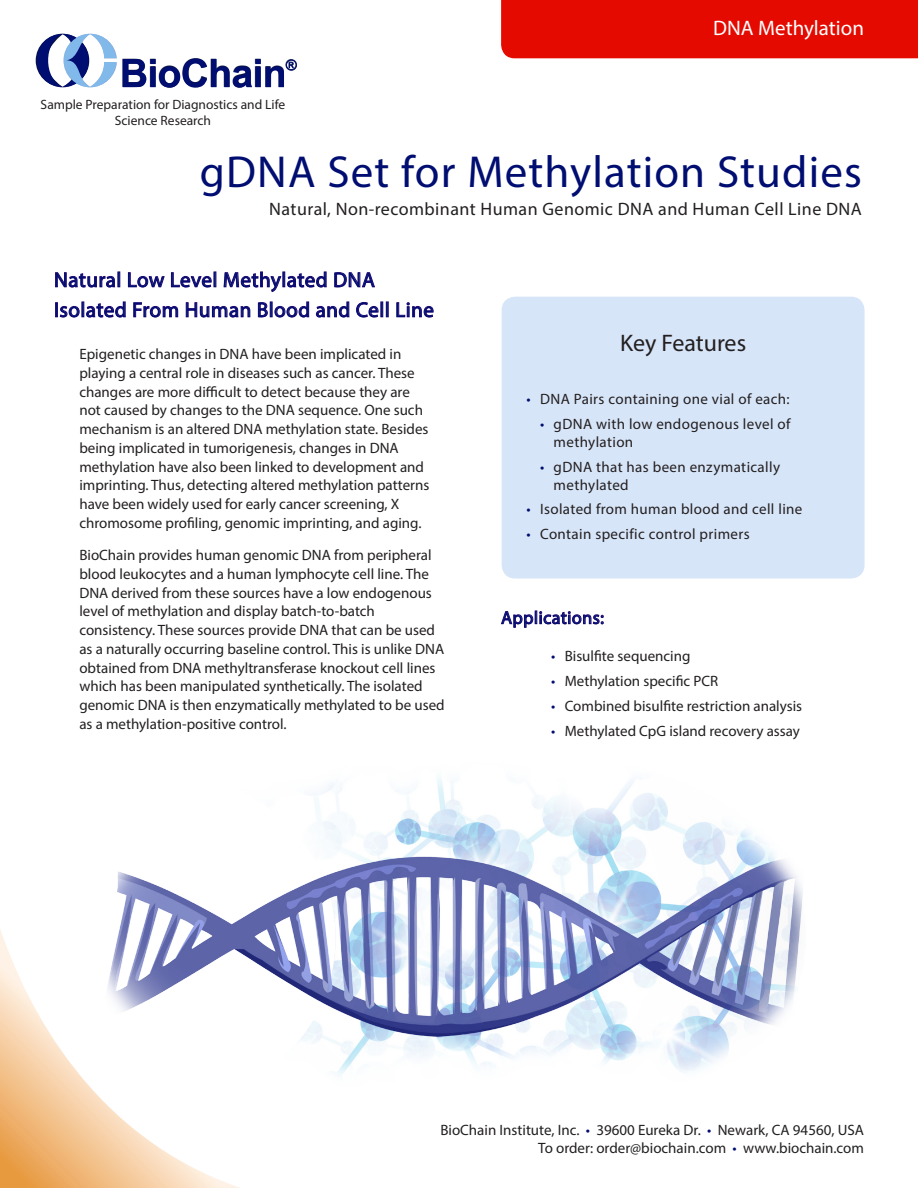
<style>
.page{position:relative;width:918px;height:1188px;background:#fff}
.page>*{position:absolute;margin:0;border:0;box-sizing:border-box;transform-origin:0 0}
.Doc_Title{font:45px "Myriad Pro";letter-spacing:.025em;color:#000d71}
.t1{font:700 39.3px "Arial";letter-spacing:-.02em;color:#0d153c}
.Key_Features_Headlin{font:24px "Myriad Pro";color:#231f20}
.Headline{font:21px/30px "Myriad Pro";letter-spacing:.025em;color:#000d71}
.Product_Tab_Headline{font:21px "Myriad Pro";color:#fff}
.Doc_Title-2{font:18px "Myriad Pro";letter-spacing:.025em;color:#231f20}
.Headline-2{font:18px "Myriad Pro";letter-spacing:.025em;color:#000f71}
.Body_Text{font:15px/18.8px "Myriad Pro";color:#231f20}
.Body_Text-2{font:15px/18px "Myriad Pro";letter-spacing:.025em;color:#231f20}
.t2{font:700 14.85px "Arial";color:#0d153c}
.t3{font:13.5px/16.2px "Myriad Pro";color:#231f20;text-align:center}
.s1{color:#000d71}
</style>
<div class="page">
<div style="left:502px;top:297px;width:363px;height:282px;background:#d7e5f8;border-radius:14px"></div>
<div style="left:501px;top:0;width:417px;height:58px;background:#e50a00"></div>
<svg style="left:0;top:930px;width:240px;height:258px"></svg>
<svg style="left:501px;top:610px;width:103px;height:18px"></svg>
<svg style="left:55px;top:271px;width:328px;height:47px"></svg>
<div style="left:386px;top:302px;width:3px;height:15px;border:1px solid #250771"></div>
<svg style="left:396px;top:302px;width:38px;height:16px"></svg>
<svg style="left:36px;top:34px;width:261px;height:54px"></svg>
<img style="left:103px;top:777px;width:700px;height:319px">
<p class="t1" style="left:120px;top:47px;width:168px">BioChain</p>
<p class="t2" style="left:286px;top:55px;width:12px">®</p>
<p class="t3" style="left:41px;top:96px;width:246px">Sample Preparation for Diagnostics and Life<br>Science Research</p>
<p class="Product_Tab_Headline" style="left:713px;top:15px;width:152px">DNA Methylation</p>
<p class="Doc_Title" style="left:200px;top:144px;width:663px">gDNA Set for Methylation Studies</p>
<p class="Doc_Title-2" style="left:269px;top:198px;width:594px">Natural, Non-recombinant Human Genomic DNA and Human Cell Line DNA</p>
<p class="Headline" style="left:54px;top:264px;width:381px">Natural Low Level Methylated DNA<br>Isolated From Human Blood and Cell Line</p>
<p class="Body_Text" style="left:79px;top:344px;width:352px">Epigenetic changes in DNA have been implicated in playing a central role in diseases such as cancer. These changes are more difficult to detect because they are not caused by changes to the DNA sequence. One such mechanism is an altered DNA methylation state. Besides being implicated in tumorigenesis, changes in DNA methylation have also been linked to development and imprinting. Thus, detecting altered methylation patterns have been widely used for early cancer screening, X chromosome profiling, genomic imprinting, and aging.</p>
<p class="Body_Text" style="left:79px;top:545px;width:367px">BioChain provides human genomic DNA from peripheral blood leukocytes and a human lymphocyte cell line. The DNA derived from these sources have a low endogenous level of methylation and display batch-to-batch consistency. These sources provide DNA that can be used as a naturally occurring baseline control. This is unlike DNA obtained from DNA methyltransferase knockout cell lines which has been manipulated synthetically. The isolated genomic DNA is then enzymatically methylated to be used as a methylation-positive control.</p>
<p class="Key_Features_Headlin" style="left:620px;top:328px;width:128px">Key Features</p>
<p class="Body_Text-2" style="left:527px;top:390px;width:265px"><span class="s1">•</span> DNA Pairs containing one vial of each:</p>
<p class="Body_Text-2" style="left:554px;top:415px;width:238px;text-indent:-14px"><span class="s1">•</span> gDNA with low endogenous level of methylation</p>
<p class="Body_Text-2" style="left:554px;top:457px;width:228px;text-indent:-14px"><span class="s1">•</span> gDNA that has been enzymatically methylated</p>
<p class="Body_Text-2" style="left:527px;top:500px;width:277px"><span class="s1">•</span> Isolated from human blood and cell line</p>
<p class="Body_Text-2" style="left:527px;top:525px;width:225px"><span class="s1">•</span> Contain specific control primers</p>
<p class="Headline-2" style="left:501px;top:607px;width:104px">Applications:</p>
<p class="Body_Text" style="left:551px;top:647px;width:141px"><span class="s1">•</span> Bisulfite sequencing</p>
<p class="Body_Text" style="left:551px;top:672px;width:168px"><span class="s1">•</span> Methylation specific PCR</p>
<p class="Body_Text" style="left:551px;top:696px;width:252px"><span class="s1">•</span> Combined bisulfite restriction analysis</p>
<p class="Body_Text" style="left:551px;top:721px;width:250px"><span class="s1">•</span> Methylated CpG island recovery assay</p>
<p class="Body_Text" style="left:440px;top:1120px;width:425px">BioChain Institute, Inc. <span class="s1">•</span> 39600 Eureka Dr. <span class="s1">•</span> Newark, CA 94560, USA</p>
<p class="Body_Text" style="left:538px;top:1138px;width:327px">To order: order@biochain.com <span class="s1">•</span> www.biochain.com</p>
</div>
